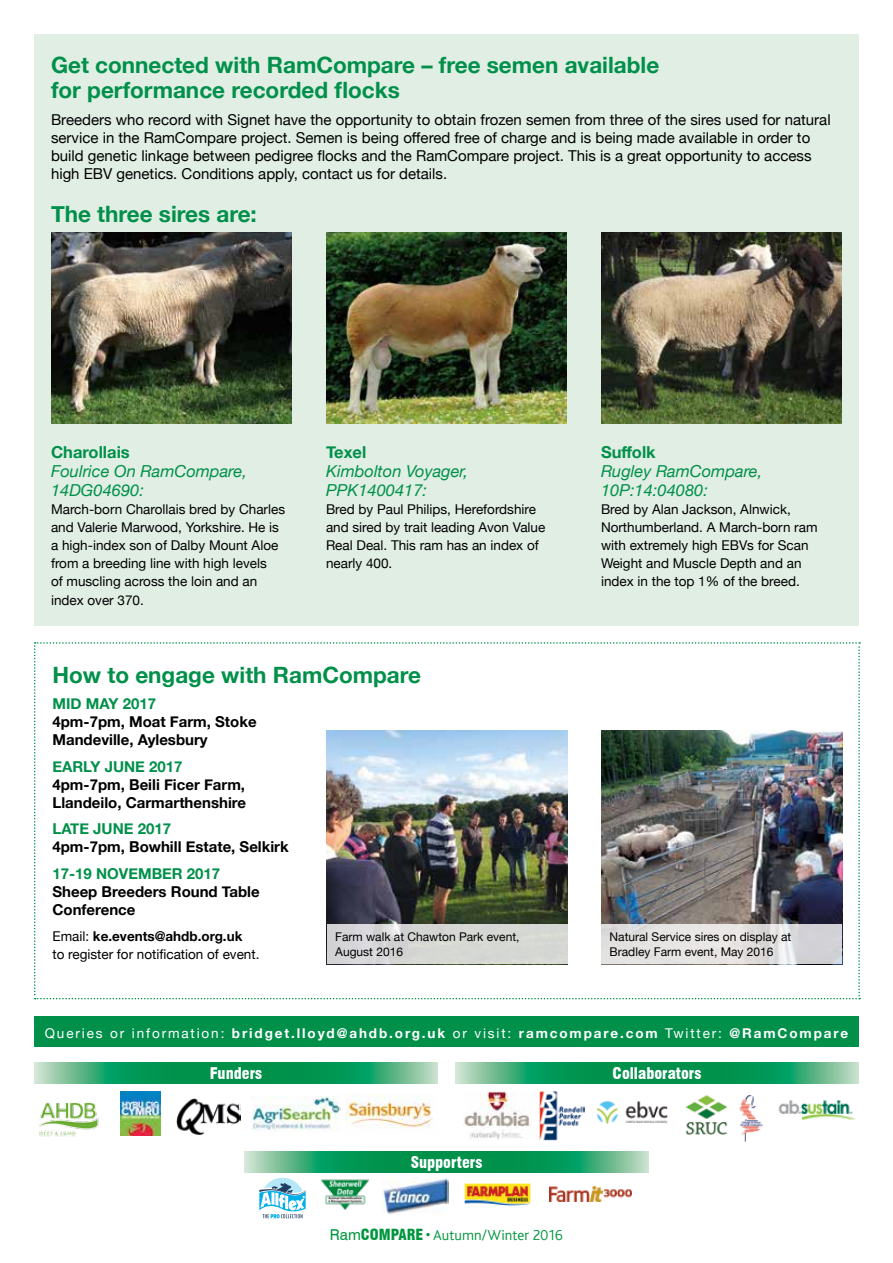
<style>
.page{position:relative;width:893px;height:1263px;background:#fff}
.page>*{position:absolute;margin:0;border:0;box-sizing:border-box;transform-origin:0 0}
.t1{font:700 22.5px/25.5px "Helvetica Neue";color:#00904a}
.t2{font:italic 16.5px/18.9px "Helvetica Neue";color:#00904a}
.t3{font:700 16.5px "Helvetica Neue";color:#00904a}
.t4{font:900 condensed 15.75px "Swiss 721 BT";color:#fff}
.t5{font:15px/18px "Helvetica Neue";color:#000}
.t6{font:700 15px/18px "Helvetica Neue";color:#000}
.t7{font:700 15px "Helvetica Neue";color:#00904a}
.t8{font:300 15px "Bliss";color:#00963e}
.t9{font:13.5px/18px "Helvetica Neue";color:#000}
.t10{font:700 13.5px "Helvetica Neue";letter-spacing:.14em;color:#fff}
.t11{font:12px/14.4px "Helvetica Neue";color:#000}
.s1{font-weight:700}
.s2{font-weight:400}
.s3{font-family:"Swiss 721 BT";font-weight:400}
.s4{font-family:"Swiss 721 BT";font-weight:900;font-stretch:condensed}
.s5{font-family:"Helvetica Neue";font-weight:700}
</style>
<div class="page">
<div style="left:34px;top:34px;width:825px;height:591px;background:#e0eee4"></div>
<img style="left:51px;top:232px;width:241px;height:192px">
<img style="left:326px;top:232px;width:241px;height:192px">
<img style="left:601px;top:232px;width:241px;height:192px">
<svg style="left:34px;top:642px;width:826px;height:357px"></svg>
<div style="left:34px;top:1016px;width:825px;height:31px;background:#00904a"></div>
<svg style="left:455px;top:1062px;width:404px;height:21px;background:#28a369"></svg>
<img style="left:778px;top:1100px;width:77px;height:20px">
<img style="left:464px;top:1092px;width:67px;height:47px">
<img style="left:739px;top:1095px;width:24px;height:47px">
<img style="left:540px;top:1091px;width:44px;height:50px">
<img style="left:685px;top:1095px;width:43px;height:40px">
<img style="left:596px;top:1101px;width:71px;height:22px">
<svg style="left:34px;top:1062px;width:404px;height:21px;background:#28a369"></svg>
<img style="left:39px;top:1102px;width:60px;height:35px">
<img style="left:121px;top:1092px;width:40px;height:43px">
<img style="left:176px;top:1098px;width:65px;height:37px">
<img style="left:252px;top:1096px;width:88px;height:35px">
<img style="left:345px;top:1094px;width:88px;height:35px">
<img style="left:382px;top:1178px;width:67px;height:36px">
<img style="left:549px;top:1187px;width:83px;height:15px">
<img style="left:465px;top:1184px;width:66px;height:22px">
<img style="left:320px;top:1179px;width:49px;height:31px">
<svg style="left:259px;top:1178px;width:47px;height:40px"></svg>
<svg style="left:244px;top:1151px;width:404px;height:21px;background:#28a369"></svg>
<img style="left:327px;top:730px;width:241px;height:194px">
<div style="left:327px;top:924px;width:241px;height:40px;background:#d5d7d4"></div>
<img style="left:601px;top:730px;width:241px;height:194px">
<svg style="left:601px;top:924px;width:241px;height:40px;background:#e0dfdf"></svg>
<h1 class="t1" style="left:51px;top:53px;width:610px">Get connected with RamCompare – free semen available for performance recorded flocks</h1>
<p class="t5" style="left:51px;top:111px;width:781px">Breeders who record with Signet have the opportunity to obtain frozen semen from three of the sires used for natural service in the RamCompare project. Semen is being offered free of charge and is being made available in order to build genetic linkage between pedigree flocks and the RamCompare project. This is a great opportunity to access high EBV genetics. Conditions apply, contact us for details.</p>
<h1 class="t1" style="left:51px;top:201px;width:207px">The three sires are:</h1>
<p class="t3" style="left:51px;top:439px;width:80px">Charollais</p>
<p class="t2" style="left:51px;top:462px;width:197px">Foulrice On RamCompare,<br>14DG04690:</p>
<p class="t9" style="left:51px;top:501px;width:236px">March-born Charollais bred by Charles and Valerie Marwood, Yorkshire. He is a high-index son of Dalby Mount Aloe from a breeding line with high levels<br>of muscling across the loin and an index over 370.</p>
<p class="t3" style="left:326px;top:439px;width:42px">Texel</p>
<p class="t2" style="left:326px;top:462px;width:144px">Kimbolton Voyager,<br>PPK1400417:</p>
<p class="t9" style="left:326px;top:501px;width:221px">Bred by Paul Philips, Herefordshire and sired by trait leading Avon Value<br>Real Deal. This ram has an index of nearly 400.</p>
<p class="t3" style="left:601px;top:439px;width:56px">Suffolk</p>
<p class="t2" style="left:601px;top:462px;width:163px">Rugley RamCompare,<br>10P:14:04080:</p>
<p class="t9" style="left:601px;top:501px;width:218px">Bred by Alan Jackson, Alnwick,<br>Northumberland. A March-born ram with extremely high EBVs for Scan<br>Weight and Muscle Depth and an index in the top 1% of the breed.</p>
<h1 class="t1" style="left:52px;top:662px;width:370px">How to engage with RamCompare</h1>
<p class="t7" style="left:52px;top:692px;width:105px">MID MAY 2017</p>
<p class="t6" style="left:52px;top:713px;width:206px">4pm-7pm, Moat Farm, Stoke<br>Mandeville, Aylesbury</p>
<p class="t7" style="left:52px;top:754px;width:132px">EARLY JUNE 2017</p>
<p class="t6" style="left:52px;top:776px;width:195px">4pm-7pm, Beili Ficer Farm,<br>Llandeilo, Carmarthenshire</p>
<p class="t7" style="left:52px;top:817px;width:120px">LATE JUNE 2017</p>
<p class="t6" style="left:52px;top:838px;width:238px">4pm-7pm, Bowhill Estate, Selkirk</p>
<p class="t7" style="left:52px;top:861px;width:169px">17-19 NOVEMBER 2017</p>
<p class="t6" style="left:52px;top:883px;width:209px">Sheep Breeders Round Table<br>Conference</p>
<p class="t9" style="left:52px;top:928px;width:209px">Email: <span class="s1">ke.events@ahdb.org.uk<br></span>to register for notification of event.</p>
<p class="t11" style="left:335px;top:930px;width:186px">Farm walk at Chawton Park event,<br>August 2016</p>
<p class="t11" style="left:610px;top:930px;width:183px">Natural Service sires on display at<br>Bradley Farm event, May 2016</p>
<p class="t10" style="left:45px;top:1023px;width:805px"><span class="s2">Queries or information:</span> bridget.lloyd@ahdb.org.uk <span class="s2">or visit:</span> ramcompare.com <span class="s2">Twitter:</span> @RamCompare</p>
<p class="t4" style="left:210px;top:1063px;width:54px">Funders</p>
<p class="t4" style="left:613px;top:1063px;width:90px">Collaborators</p>
<p class="t4" style="left:411px;top:1152px;width:73px">Supporters</p>
<p class="t8" style="left:330px;top:1227px;width:235px"><span class="s3">Ram</span><span class="s4">COMPARE</span> <span class="s5">•</span> Autumn/Winter 2016</p>
</div>
